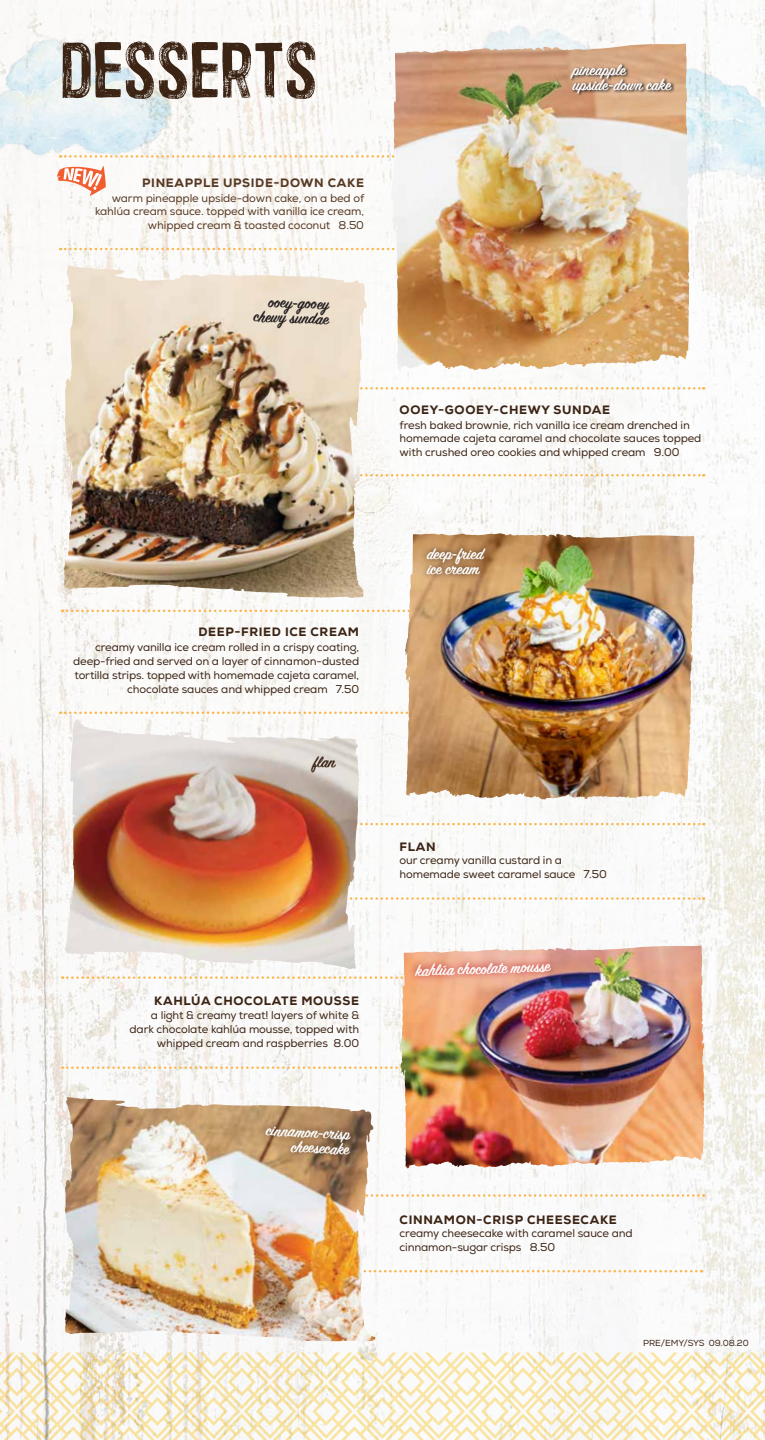
<style>
.page{position:relative;width:765px;height:1440px;background:#fff}
.page>*{position:absolute;margin:0;border:0;box-sizing:border-box;transform-origin:0 0}
.t1{font:65px "Trincha";letter-spacing:-.03em;color:#3c2415}
.t2{font:600 17.5px/15px "Sign Painter House Script";color:#fff}
.t3{font:600 17.5px/15px "Sign Painter House Script";color:#231f20;text-align:right}
.t4{font:600 17.5px "Sign Painter House Script";color:#3c2415}
.t5{font:800 12.12px "Nexa";letter-spacing:.055em;color:#3c2415}
.t6{font:800 12.12px "Nexa";letter-spacing:.055em;color:#573922}
.t7{font:11.25px/13.8px "Nexa";letter-spacing:-.01em;color:#3c2415}
.t8{font:11.25px/13.5px "Nexa";letter-spacing:-.01em;color:#573922;text-align:right}
.t9{font:8.75px "Nexa";letter-spacing:-.01em;color:#3c2415}
</style>
<div class="page">
<img style="left:0;top:0;width:765px;height:1352px">
<img style="left:0;top:0;width:208px;height:183px">
<img style="left:543px;top:39px;width:222px;height:165px">
<img style="left:439px;top:11px;width:176px;height:33px">
<svg style="left:0;top:1352px;width:765px;height:88px"></svg>
<svg style="left:60px;top:155px;width:471px;height:3px"></svg>
<svg style="left:60px;top:248px;width:471px;height:2px"></svg>
<svg style="left:238px;top:387px;width:466px;height:3px"></svg>
<svg style="left:238px;top:823px;width:466px;height:2px"></svg>
<svg style="left:238px;top:474px;width:466px;height:3px"></svg>
<svg style="left:238px;top:897px;width:466px;height:3px"></svg>
<svg style="left:62px;top:610px;width:343px;height:2px"></svg>
<svg style="left:285px;top:1194px;width:419px;height:3px"></svg>
<svg style="left:60px;top:712px;width:345px;height:2px"></svg>
<svg style="left:283px;top:1270px;width:419px;height:2px"></svg>
<svg style="left:62px;top:1066px;width:418px;height:3px"></svg>
<svg style="left:57px;top:166px;width:49px;height:30px"></svg>
<img style="left:394px;top:44px;width:289px;height:105px">
<svg style="left:570px;top:64px;width:105px;height:34px;background:#b38d70"></svg>
<img style="left:64px;top:270px;width:10px;height:320px">
<img style="left:405px;top:533px;width:95px;height:262px">
<div style="left:421px;top:542px;width:71px;height:39px;background:#3c2415;opacity:.75"></div>
<img style="left:64px;top:720px;width:109px;height:232px">
<img style="left:402px;top:946px;width:296px;height:74px">
<svg style="left:62px;top:952px;width:497px;height:32px"></svg>
<img style="left:64px;top:1100px;width:11px;height:235px">
<svg style="left:257px;top:1119px;width:102px;height:44px;background:#9e7a54"></svg>
<h1 class="t1" style="left:59px;top:20px;width:261px">DESSERTS</h1>
<p class="t6" style="left:142px;top:175px;width:223px">PINEAPPLE UPSIDE-DOWN CAKE</p>
<p class="t8" style="left:95px;top:191px;width:271px">warm pineapple upside-down cake, on a bed of kahlúa cream sauce. topped with vanilla ice cream, whipped cream &amp; toasted coconut 8.50</p>
<h2 class="t3" style="left:254px;top:295px;width:77px;rotate:2deg">oo ey-goo ey chewy sundae</h2>
<h2 class="t2" style="left:573px;top:64px;width:100px">pineapple upside-down cake</h2>
<p class="t5" style="left:400px;top:402px;width:212px">OOEY-GOOEY-CHEWY SUNDAE</p>
<p class="t7" style="left:400px;top:418px;width:303px">fresh baked brownie, rich vanilla ice cream drenched in homemade cajeta caramel and chocolate sauces topped with crushed oreo cookies and whipped cream 9.00</p>
<p class="t5" style="left:198px;top:624px;width:162px">DEEP-FRIED ICE CREAM</p>
<p class="t7" style="left:73px;top:641px;width:288px;text-align:right">creamy vanilla ice cream rolled in a crispy coating, deep-fried and served on a layer of cinnamon-dusted tortilla strips. topped with homemade cajeta caramel, chocolate sauces and whipped cream 7.50</p>
<h2 class="t4" style="left:314px;top:751px;width:24px;rotate:2deg">flan</h2>
<p class="t5" style="left:154px;top:993px;width:206px">KAHLÚA CHOCOLATE MOUSSE</p>
<p class="t7" style="left:130px;top:1009px;width:231px;text-align:right">a light &amp; creamy treat! layers of white &amp; dark chocolate kahlúa mousse, topped with whipped cream and raspberries 8.00</p>
<h2 class="t2" style="left:266px;top:1124px;width:86px;text-align:right;rotate:3deg">cinnamon -crisp cheesecake</h2>
<h2 class="t2" style="left:427px;top:548px;width:58px">deep-fried ice cream</h2>
<p class="t5" style="left:400px;top:839px;width:38px">FLAN</p>
<p class="t7" style="left:400px;top:854px;width:209px">our creamy vanilla custard in a homemade sweet caramel sauce 7.50</p>
<h2 class="t2" style="left:415px;top:965px;width:136px;rotate:-2deg">kahlúa chocol ate mou sse</h2>
<p class="t5" style="left:400px;top:1212px;width:219px">CINNAMON-CRISP CHEESECAKE</p>
<p class="t7" style="left:400px;top:1227px;width:235px">creamy cheesecake with caramel sauce and cinnamon-sugar crisps 8.50</p>
<p class="t9" style="left:643px;top:1338px;width:107px">PRE/EMY/SYS 09.08.20</p>
</div>
